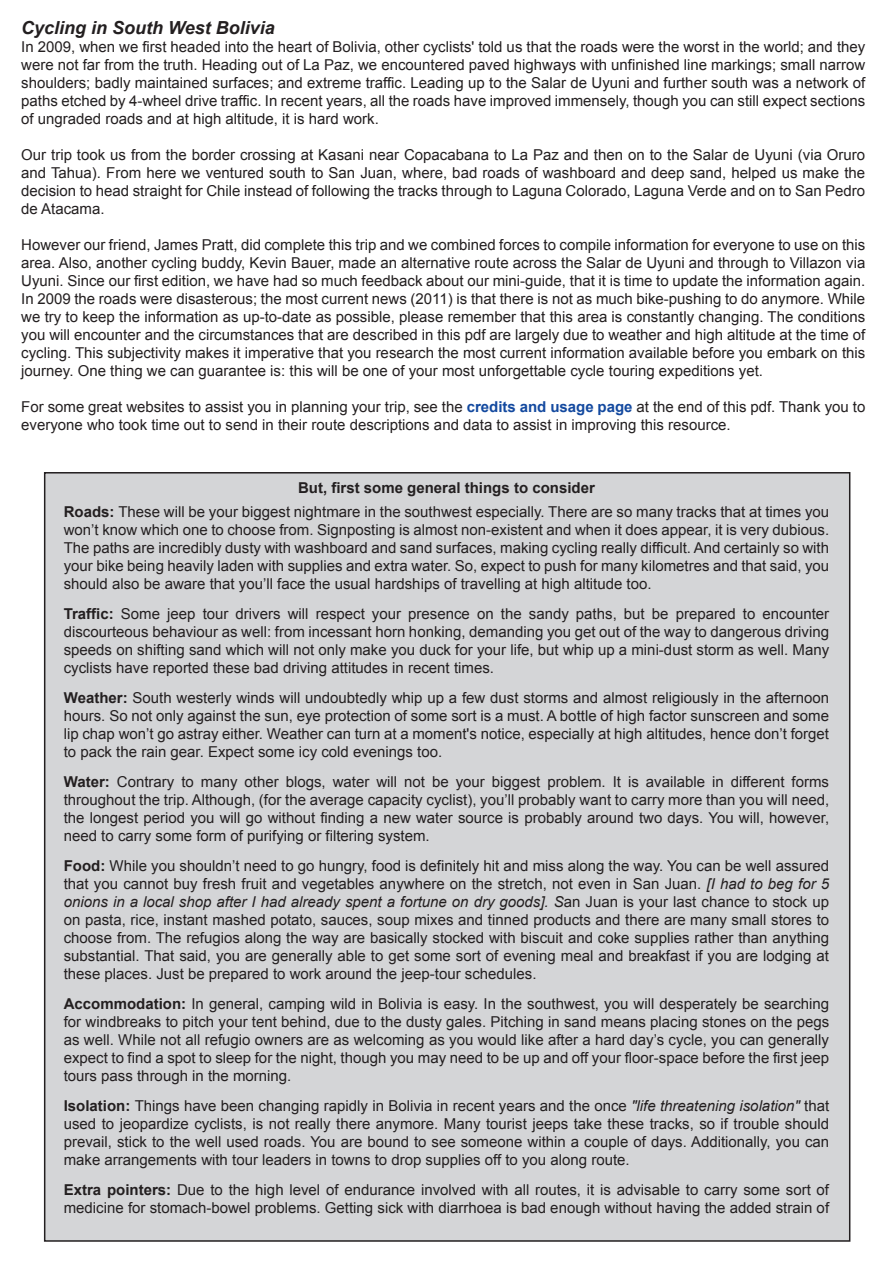
<style>
.page{position:relative;width:893px;height:1263px;background:#fff}
.page>*{position:absolute;margin:0;border:0;box-sizing:border-box;transform-origin:0 0}
.t1{font:italic 700 18px "Arial";color:#231f20}
.t2{font:15px/18px "Arial";color:#231f20;text-align:justify}
.t3{font:700 15px "Arial";color:#231f20}
.s1{font-weight:700;color:#13499f}
.s2{font-weight:700}
.s3{font-style:italic}
</style>
<div class="page">
<div style="left:45px;top:473px;width:805px;height:768px;background:#d4d5d7"></div>
<p class="t1" style="left:21px;top:16px;width:255px">Cycling in South West Bolivia</p>
<p class="t2" style="left:21px;top:38px;width:846px">In 2009, when we first headed into the heart of Bolivia, other cyclists' told us that the roads were the worst in the world; and they were not far from the truth. Heading out of La Paz, we encountered paved highways with unfinished line markings; small narrow shoulders; badly maintained surfaces; and extreme traffic. Leading up to the Salar de Uyuni and further south was a network of paths etched by 4-wheel drive traffic. In recent years, all the roads have improved immensely, though you can still expect sections of ungraded roads and at high altitude, it is hard work.</p>
<p class="t2" style="left:21px;top:146px;width:845px">Our trip took us from the border crossing at Kasani near Copacabana to La Paz and then on to the Salar de Uyuni (via Oruro and Tahua). From here we ventured south to San Juan, where, bad roads of washboard and deep sand, helped us make the decision to head straight for Chile instead of following the tracks through to Laguna Colorado, Laguna Verde and on to San Pedro de Atacama.</p>
<p class="t2" style="left:21px;top:236px;width:846px">However our friend, James Pratt, did complete this trip and we combined forces to compile information for everyone to use on this area. Also, another cycling buddy, Kevin Bauer, made an alternative route across the Salar de Uyuni and through to Villazon via Uyuni. Since our first edition, we have had so much feedback about our mini-guide, that it is time to update the information again.<br>In 2009 the roads were disasterous; the most current news (2011) is that there is not as much bike-pushing to do anymore. While we try to keep the information as up-to-date as possible, please remember that this area is constantly changing. The conditions you will encounter and the circumstances that are described in this pdf are largely due to weather and high altitude at the time of cycling. This subjectivity makes it imperative that you research the most current information available before you embark on this journey. One thing we can guarantee is: this will be one of your most unforgettable cycle touring expeditions yet.</p>
<p class="t2" style="left:21px;top:398px;width:846px">For some great websites to assist you in planning your trip, see the <span class="s1">credits and usage page</span> at the end of this pdf. Thank you to everyone who took time out to send in their route descriptions and data to assist in improving this resource.</p>
<p class="t3" style="left:298px;top:478px;width:298px">But, first some general things to consider</p>
<p class="t2" style="left:64px;top:503px;width:767px"><span class="s2">Roads:</span> These will be your biggest nightmare in the southwest especially. There are so many tracks that at times you won’t know which one to choose from. Signposting is almost non-existent and when it does appear, it is very dubious.<br>The paths are incredibly dusty with washboard and sand surfaces, making cycling really difficult. And certainly so with your bike being heavily laden with supplies and extra water. So, expect to push for many kilometres and that said, you should also be aware that you’ll face the usual hardships of travelling at high altitude too.</p>
<p class="t2" style="left:64px;top:605px;width:767px"><span class="s2">Traffic:</span> Some jeep tour drivers will respect your presence on the sandy paths, but be prepared to encounter discourteous behaviour as well: from incessant horn honking, demanding you get out of the way to dangerous driving speeds on shifting sand which will not only make you duck for your life, but whip up a mini-dust storm as well. Many cyclists have reported these bad driving attitudes in recent times.</p>
<p class="t2" style="left:64px;top:689px;width:767px"><span class="s2">Weather:</span> South westerly winds will undoubtedly whip up a few dust storms and almost religiously in the afternoon hours. So not only against the sun, eye protection of some sort is a must. A bottle of high factor sunscreen and some lip chap won’t go astray either. Weather can turn at a moment's notice, especially at high altitudes, hence don’t forget to pack the rain gear. Expect some icy cold evenings too.</p>
<p class="t2" style="left:64px;top:773px;width:767px"><span class="s2">Water:</span> Contrary to many other blogs, water will not be your biggest problem. It is available in different forms throughout the trip. Although, (for the average capacity cyclist), you’ll probably want to carry more than you will need, the longest period you will go without finding a new water source is probably around two days. You will, however, need to carry some form of purifying or filtering system.</p>
<p class="t2" style="left:64px;top:857px;width:767px"><span class="s2">Food:</span> While you shouldn’t need to go hungry, food is definitely hit and miss along the way. You can be well assured that you cannot buy fresh fruit and vegetables anywhere on the stretch, not even in San Juan. <span class="s3">[I had to beg for 5 onions in a local shop after I had already spent a fortune on dry goods]. S</span>an Juan is your last chance to stock up on pasta, rice, instant mashed potato, sauces, soup mixes and tinned products and there are many small stores to choose from. The refugios along the way are basically stocked with biscuit and coke supplies rather than anything substantial. That said, you are generally able to get some sort of evening meal and breakfast if you are lodging at these places. Just be prepared to work around the jeep-tour schedules.</p>
<p class="t2" style="left:64px;top:995px;width:767px"><span class="s2">Accommodation:</span> In general, camping wild in Bolivia is easy. In the southwest, you will desperately be searching for windbreaks to pitch your tent behind, due to the dusty gales. Pitching in sand means placing stones on the pegs as well. While not all refugio owners are as welcoming as you would like after a hard day’s cycle, you can generally expect to find a spot to sleep for the night, though you may need to be up and off your floor-space before the first jeep tours pass through in the morning.</p>
<p class="t2" style="left:64px;top:1097px;width:767px"><span class="s2">Isolation:</span> Things have been changing rapidly in Bolivia in recent years and the once <span class="s3">"life threatening isolation"</span> that used to jeopardize cyclists, is not really there anymore. Many tourist jeeps take these tracks, so if trouble should prevail, stick to the well used roads. You are bound to see someone within a couple of days. Additionally, you can make arrangements with tour leaders in towns to drop supplies off to you along route.</p>
<p class="t2" style="left:64px;top:1181px;width:767px"><span class="s2">Extra pointers:</span> Due to the high level of endurance involved with all routes, it is advisable to carry some sort of medicine for stomach-bowel problems. Getting sick with diarrhoea is bad enough without having the added strain of</p>
</div>
